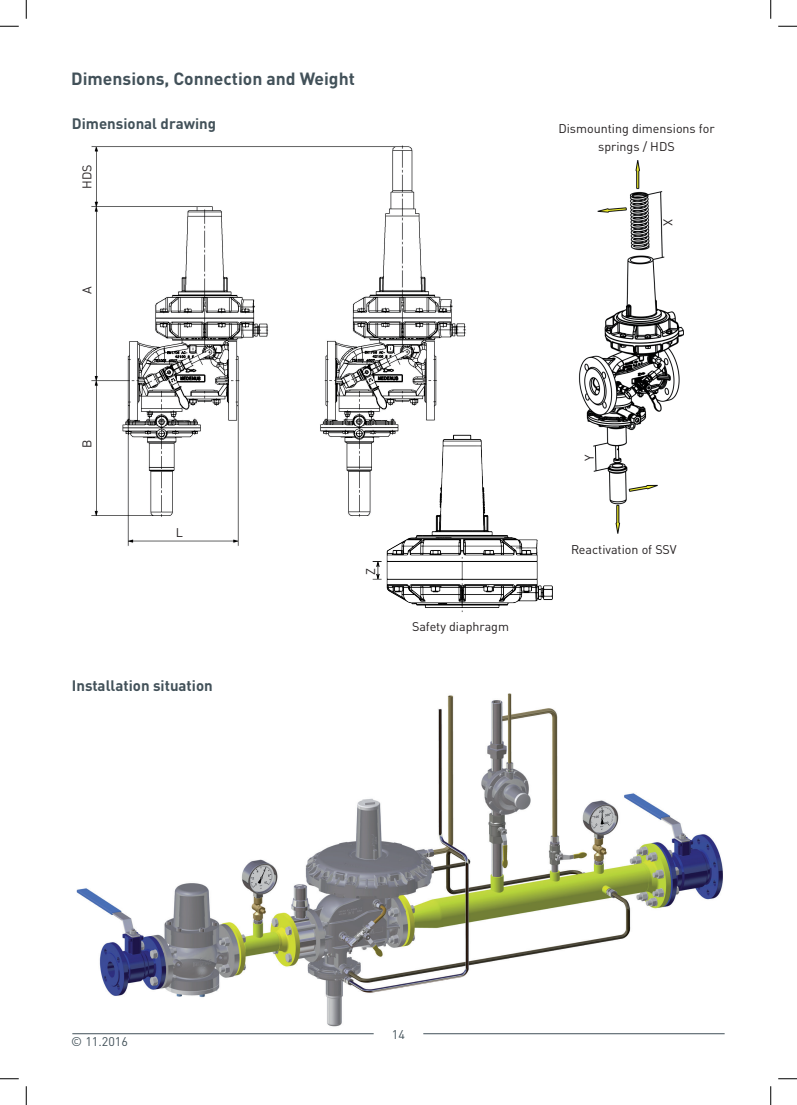
<style>
.page{position:relative;width:797px;height:1105px;background:#fff}
.page>*{position:absolute;margin:0;border:0;box-sizing:border-box;transform-origin:0 0}
.t1{font:700 17.5px "DIN Pro";color:#425159}
.t2{font:700 15px "DIN Pro";color:#425159}
.t3{font:12.5px/17.5px "DIN Pro";color:#231f20;text-align:center}
.t4{font:12.5px "DIN Pro";color:#425159}
</style>
<div class="page">
<hr style="left:72px;top:1033px;width:301px;height:1px;background:#425159">
<hr style="left:423px;top:1033px;width:301px;height:1px;background:#425159">
<img style="left:91px;top:146px;width:375px;height:400px">
<img style="left:360px;top:428px;width:193px;height:184px">
<img style="left:76px;top:693px;width:647px;height:334px">
<img style="left:579px;top:160px;width:104px;height:373px">
<div style="left:558px;top:445px;width:28px;height:24px;background:#fff"></div>
<div style="left:664px;top:211px;width:28px;height:25px;background:#fff"></div>
<svg style="left:0;top:25px;width:19px;height:2px"></svg>
<svg style="left:778px;top:25px;width:19px;height:2px"></svg>
<svg style="left:0;top:1078px;width:19px;height:1px"></svg>
<svg style="left:778px;top:1078px;width:19px;height:1px"></svg>
<svg style="left:25px;top:0;width:2px;height:19px"></svg>
<svg style="left:25px;top:1086px;width:2px;height:19px"></svg>
<svg style="left:770px;top:0;width:1px;height:19px"></svg>
<svg style="left:770px;top:1086px;width:1px;height:19px"></svg>
<h1 class="t1" style="left:71px;top:64px;width:285px">Dimensions, Connection and Weight</h1>
<p class="t2" style="left:72px;top:112px;width:146px">Dimensional drawing</p>
<p class="t3" style="left:77px;top:189px;width:26px;rotate:-90deg">HDS</p>
<p class="t3" style="left:77px;top:294px;width:9px;rotate:-90deg">A</p>
<p class="t3" style="left:558px;top:119px;width:158px">Dismounting dimensions for springs / HDS</p>
<p class="t3" style="left:678px;top:219px;width:8px;rotate:90deg">X</p>
<p class="t3" style="left:77px;top:448px;width:10px;rotate:-90deg">B</p>
<p class="t3" style="left:176px;top:522px;width:9px">L</p>
<p class="t2" style="left:72px;top:673px;width:142px">Installation situation</p>
<p class="t3" style="left:360px;top:575px;width:8px;rotate:-90deg">Z</p>
<p class="t3" style="left:412px;top:617px;width:98px">Safety diaphragm</p>
<p class="t3" style="left:579px;top:461px;width:8px;rotate:-90deg">Y</p>
<p class="t3" style="left:571px;top:539px;width:107px">Reactivation of SSV</p>
<p class="t4" style="left:71px;top:1031px;width:58px">© 11.2016</p>
<p class="t4" style="left:392px;top:1024px;width:15px">14</p>
</div>
